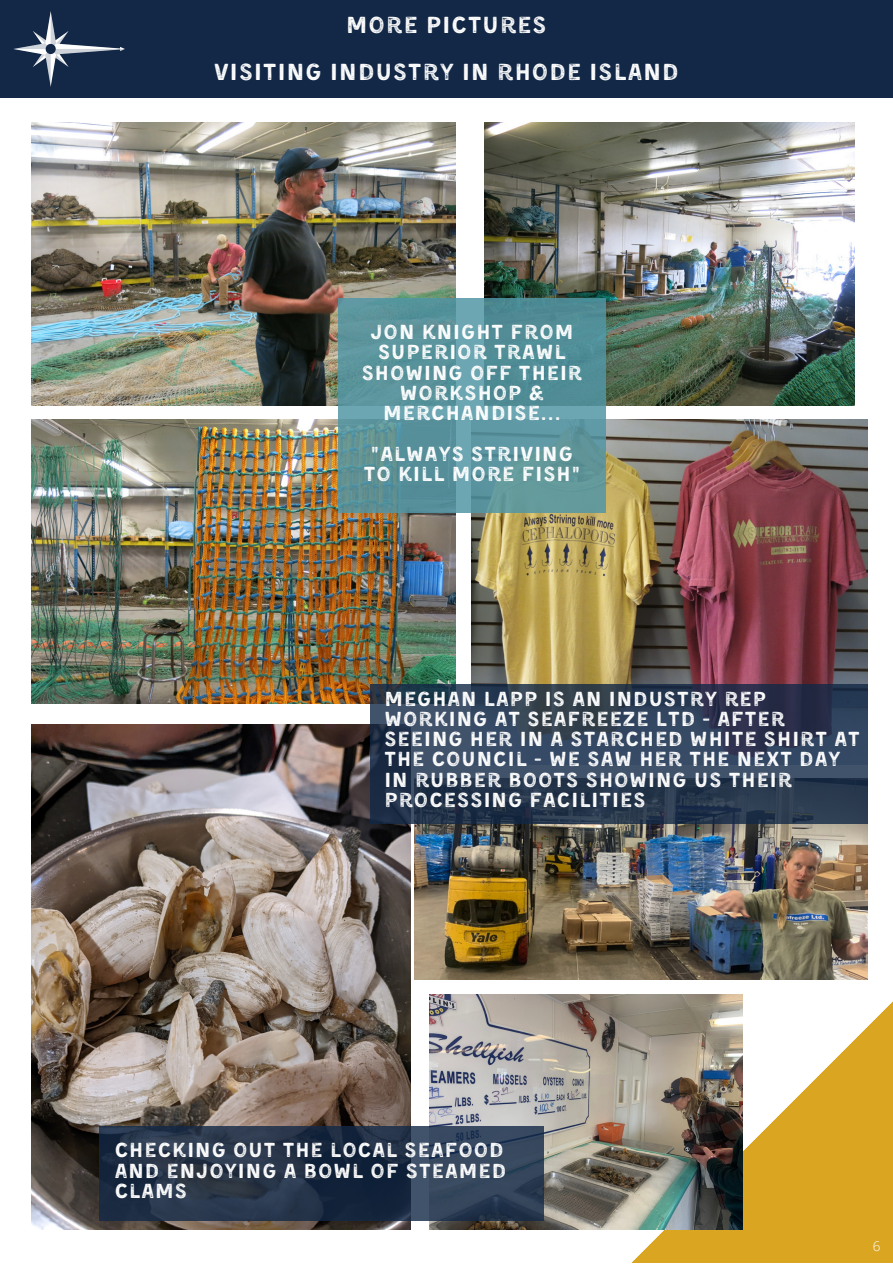
<style>
.page{position:relative;width:893px;height:1264px;background:#fff}
.page>*{position:absolute;margin:0;border:0;box-sizing:border-box;transform-origin:0 0}
.t1{font:24px/47.2px "Kent 4 F Printed";letter-spacing:.05em;color:#fff;text-align:center}
.t2{font:21px/20.2px "Kent 4 F Printed";letter-spacing:.05em;color:#fff;text-align:center}
.t3{font:300 13.5px "Open Sans";color:#fff}
</style>
<div class="page">
<div style="left:0;top:0;width:892px;height:98px;background:#122846"></div>
<svg style="left:560px;top:963px;width:332px;height:299px;fill:#daa520"></svg>
<img style="left:13px;top:11px;width:112px;height:76px">
<img style="left:485px;top:122px;width:369px;height:284px">
<img style="left:31px;top:122px;width:424px;height:284px">
<img style="left:472px;top:420px;width:395px;height:264px">
<img style="left:414px;top:823px;width:453px;height:156px">
<img style="left:31px;top:420px;width:424px;height:283px">
<img style="left:31px;top:724px;width:379px;height:505px">
<img style="left:430px;top:994px;width:312px;height:235px">
<svg style="left:338px;top:298px;width:267px;height:214px;background:#5b949c"></svg>
<svg style="left:100px;top:1125px;width:443px;height:95px;background:#27364c"></svg>
<svg style="left:370px;top:684px;width:497px;height:139px;background:#2d3d54"></svg>
<p class="t1" style="left:214px;top:3px;width:466px">MORE PICTURES<br>VISITING INDUSTRY IN RHODE ISLAND</p>
<p class="t2" style="left:361px;top:324px;width:222px">JON KNIGHT FROM<br>SUPERIOR TRAWL<br>SHOWING OFF THEIR<br>WORKSHOP &amp;<br>MERCHANDISE...</p>
<p class="t2" style="left:363px;top:445px;width:218px">"ALWAYS STRIVING<br>TO KILL MORE FISH"</p>
<p class="t2" style="left:384px;top:690px;width:477px;text-align:left">MEGHAN LAPP IS AN INDUSTRY REP<br>WORKING AT SEAFREEZE LTD - AFTER<br>SEEING HER IN A STARCHED WHITE SHIRT AT<br>THE COUNCIL - WE SAW HER THE NEXT DAY<br>IN RUBBER BOOTS SHOWING US THEIR<br>PROCESSING FACILITIES</p>
<p class="t2" style="left:115px;top:1141px;width:393px;text-align:justify">CHECKING OUT THE LOCAL SEAFOOD AND ENJOYING A BOWL OF STEAMED CLAMS</p>
<p class="t3" style="left:872px;top:1236px;width:9px">6</p>
</div>
